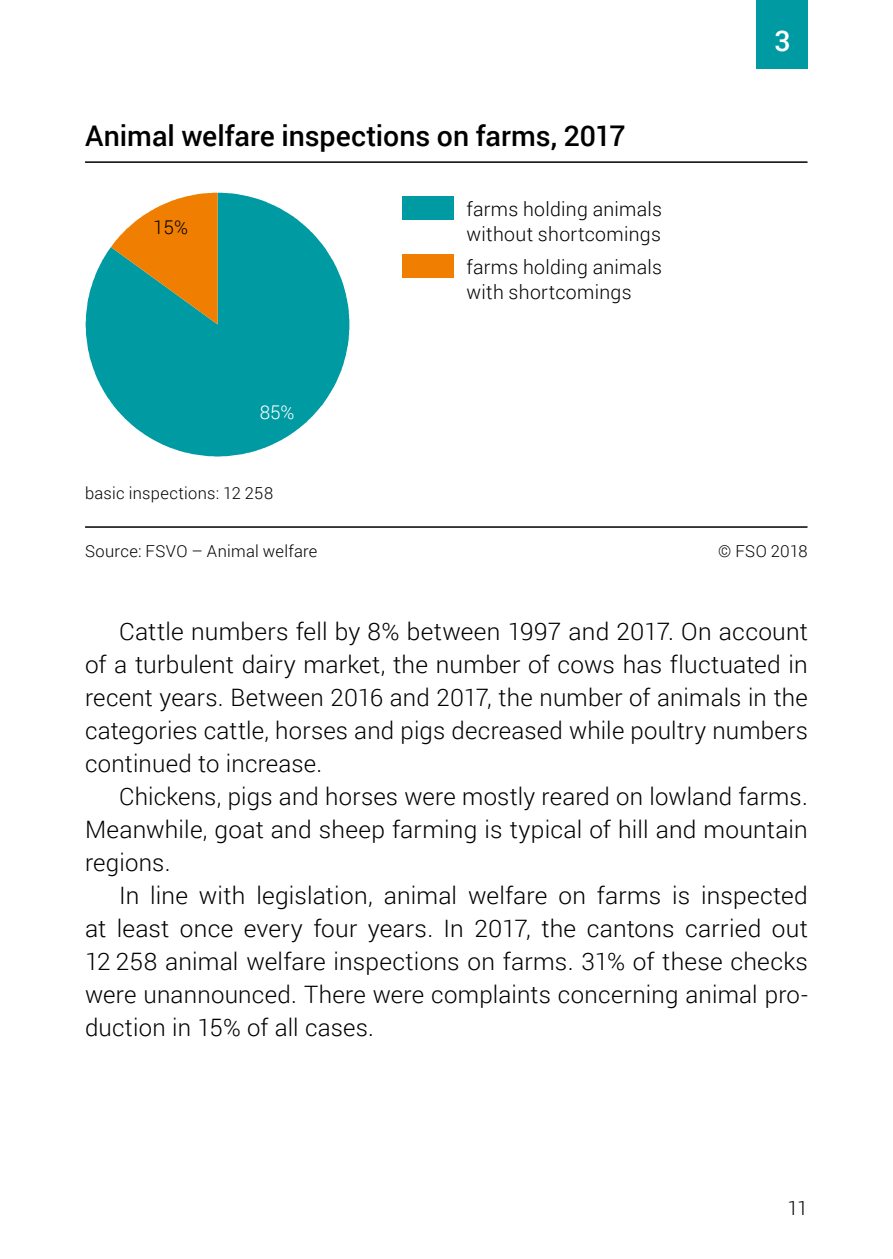
<style>
.page{position:relative;width:893px;height:1259px;background:#fff}
.page>*{position:absolute;margin:0;border:0;box-sizing:border-box;transform-origin:0 0}
.t1{font:500 28.5px "Roboto";color:#000}
.Kapitelnummer{font:500 28.5px "Roboto";color:#fff}
.Grundtext_Einzug{font:300 24px/33px "Roboto";letter-spacing:.01em;color:#000;text-align:justify}
.t2{font:300 19.5px/25.5px "Roboto";letter-spacing:.015em;color:#000}
.t3{font:300 18.9px "Roboto";color:#fff}
.t4{font:300 18.9px "Roboto";color:#000}
.t5{font:300 16.5px "Roboto";letter-spacing:.015em;color:#000}
</style>
<div class="page">
<div style="left:757px;top:0;width:51px;height:68px;background:#009aa3"></div>
<hr style="left:85px;top:161px;width:722px;height:2px;background:#000">
<svg style="left:86px;top:193px;width:263px;height:263px;fill:#009aa3"></svg>
<svg style="left:111px;top:193px;width:107px;height:131px;background:#ac964f"></svg>
<div style="left:402px;top:196px;width:51px;height:23px;background:#009aa3"></div>
<div style="left:402px;top:254px;width:51px;height:23px;background:#f07e00"></div>
<hr style="left:85px;top:526px;width:722px;height:2px;background:#000">
<p class="t1" style="left:85px;top:115px;width:542px">Animal welfare inspections on farms, 2017</p>
<p class="t4" style="left:153px;top:214px;width:36px">15%</p>
<p class="t3" style="left:260px;top:399px;width:36px">85%</p>
<p class="t5" style="left:85px;top:482px;width:190px">basic inspections: 12 258</p>
<p class="t2" style="left:466px;top:195px;width:197px">farms holding animals without shortcomings</p>
<p class="t2" style="left:466px;top:253px;width:197px">farms holding animals with shortcomings</p>
<h2 class="Kapitelnummer" style="left:774px;top:21px;width:18px">3</h2>
<p class="t5" style="left:85px;top:539px;width:234px">Source: FSVO – Animal welfare</p>
<p class="t5" style="left:718px;top:539px;width:91px">© FSO 2018</p>
<p class="Grundtext_Einzug" style="left:85px;top:614px;width:724px;text-indent:34px">Cattle numbers fell by 8% between 1997 and 2017. On account of a turbulent dairy market, the number of cows has fluctuated in recent years. Between 2016 and 2017, the number of animals in the categories cattle, horses and pigs decreased while poultry numbers continued to increase.</p>
<p class="Grundtext_Einzug" style="left:85px;top:779px;width:724px;text-indent:34px">Chickens, pigs and horses were mostly reared on lowland farms.<br>Meanwhile, goat and sheep farming is typical of hill and mountain regions.</p>
<p class="Grundtext_Einzug" style="left:85px;top:878px;width:724px;text-indent:34px">In line with legislation, animal welfare on farms is inspected at least once every four years. In 2017, the cantons carried out 12 258 animal welfare inspections on farms. 31% of these checks were unannounced. There were complaints concerning animal pro&shy;duction in 15% of all cases.</p>
<p class="t2" style="left:787px;top:1194px;width:22px">11</p>
</div>
